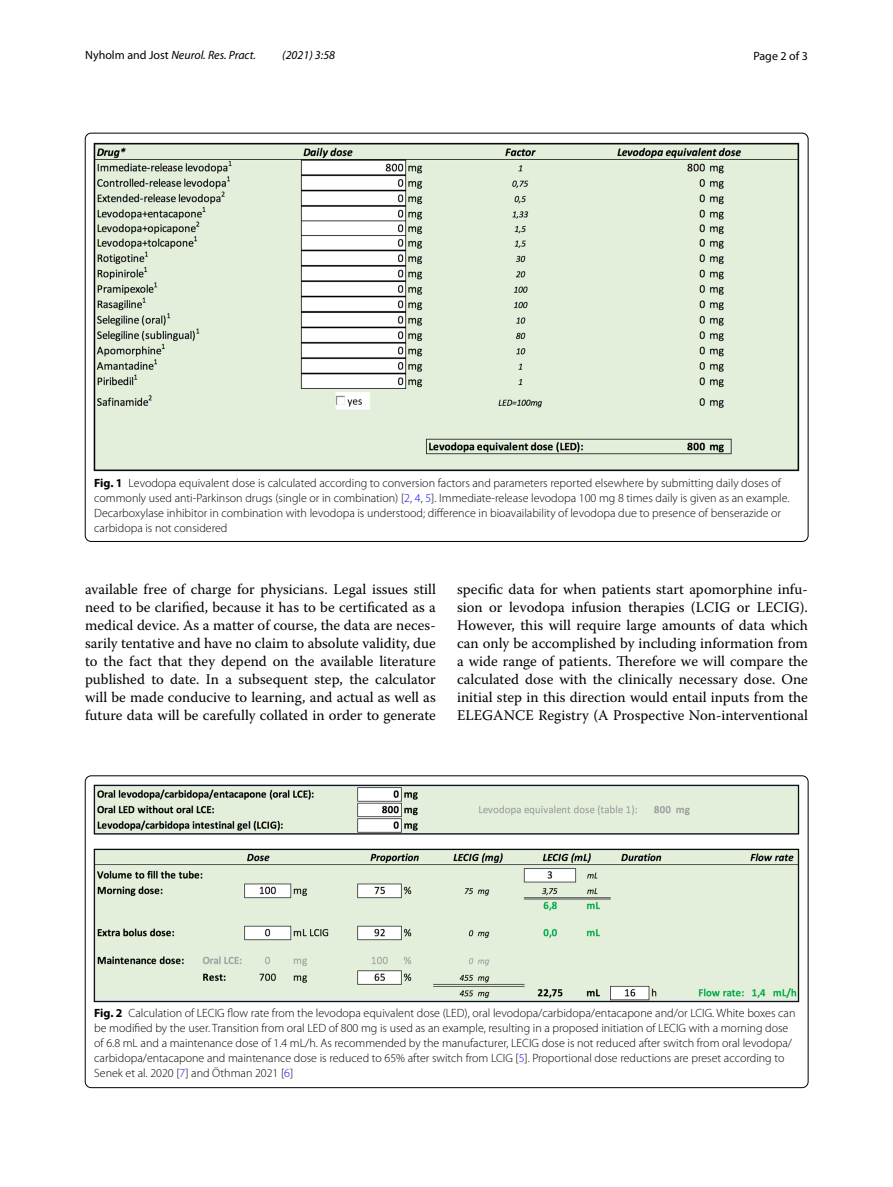
<style>
.page{position:relative;width:893px;height:1187px;background:#fff}
.page>*{position:absolute;margin:0;border:0;box-sizing:border-box;transform-origin:0 0}
.t1{font:14.7px/18px "Warnock Pro";color:#000;text-align:justify}
.t2{font:300 12px/15px "Myriad Pro";color:#000}
.t3{font:italic 12px "Myriad Pro";color:#000}
.t4{font:12px "Myriad Pro";color:#000}
.s1{font-style:normal}
.s2{font-weight:700}
.s3{color:#00f}
</style>
<div class="page">
<img style="left:94px;top:142px;width:706px;height:329px">
<img style="left:94px;top:784px;width:706px;height:218px">
<p class="t3" style="left:85px;top:48px;width:173px"><span class="s1">Nyholm and Jost</span> Neurol. Res. Pract.</p>
<p class="t3" style="left:282px;top:48px;width:54px">(2021) 3:58</p>
<p class="t4" style="left:753px;top:48px;width:56px">Page 2 of 3</p>
<p class="t2" style="left:94px;top:475px;width:697px"><span class="s2">Fig. 1</span> Levodopa equivalent dose is calculated according to conversion factors and parameters reported elsewhere by submitting daily doses of commonly used anti-Parkinson drugs (single or in combination) [<span class="s3">2</span>, <span class="s3">4</span>, <span class="s3">5</span>]. Immediate-release levodopa 100 mg 8 times daily is given as an example.<br>Decarboxylase inhibitor in combination with levodopa is understood; difference in bioavailability of levodopa due to presence of benserazide or carbidopa is not considered</p>
<p class="t1" style="left:85px;top:580px;width:352px">available free of charge for physicians. Legal issues still need to be clarified, because it has to be certificated as a medical device. As a matter of course, the data are neces&shy;sarily tentative and have no claim to absolute validity, due to the fact that they depend on the available literature published to date. In a subsequent step, the calculator will be made conducive to learning, and actual as well as future data will be carefully collated in order to generate</p>
<p class="t1" style="left:457px;top:580px;width:352px">specific data for when patients start apomorphine infu&shy;sion or levodopa infusion therapies (LCIG or LECIG).<br>However, this will require large amounts of data which can only be accomplished by including information from a wide range of patients. Therefore we will compare the calculated dose with the clinically necessary dose. One initial step in this direction would entail inputs from the ELEGANCE Registry (A Prospective Non-interventional</p>
<p class="t2" style="left:94px;top:1005px;width:703px"><span class="s2">Fig. 2</span> Calculation of LECIG flow rate from the levodopa equivalent dose (LED), oral levodopa/carbidopa/entacapone and/or LCIG. White boxes can be modified by the user. Transition from oral LED of 800 mg is used as an example, resulting in a proposed initiation of LECIG with a morning dose of 6.8 mL and a maintenance dose of 1.4 mL/h. As recommended by the manufacturer, LECIG dose is not reduced after switch from oral levodopa/ carbidopa/entacapone and maintenance dose is reduced to 65% after switch from LCIG [<span class="s3">5</span>]. Proportional dose reductions are preset according to Senek et al. 2020 [<span class="s3">7</span>] and Öthman 2021 [<span class="s3">6</span>]</p>
</div>
